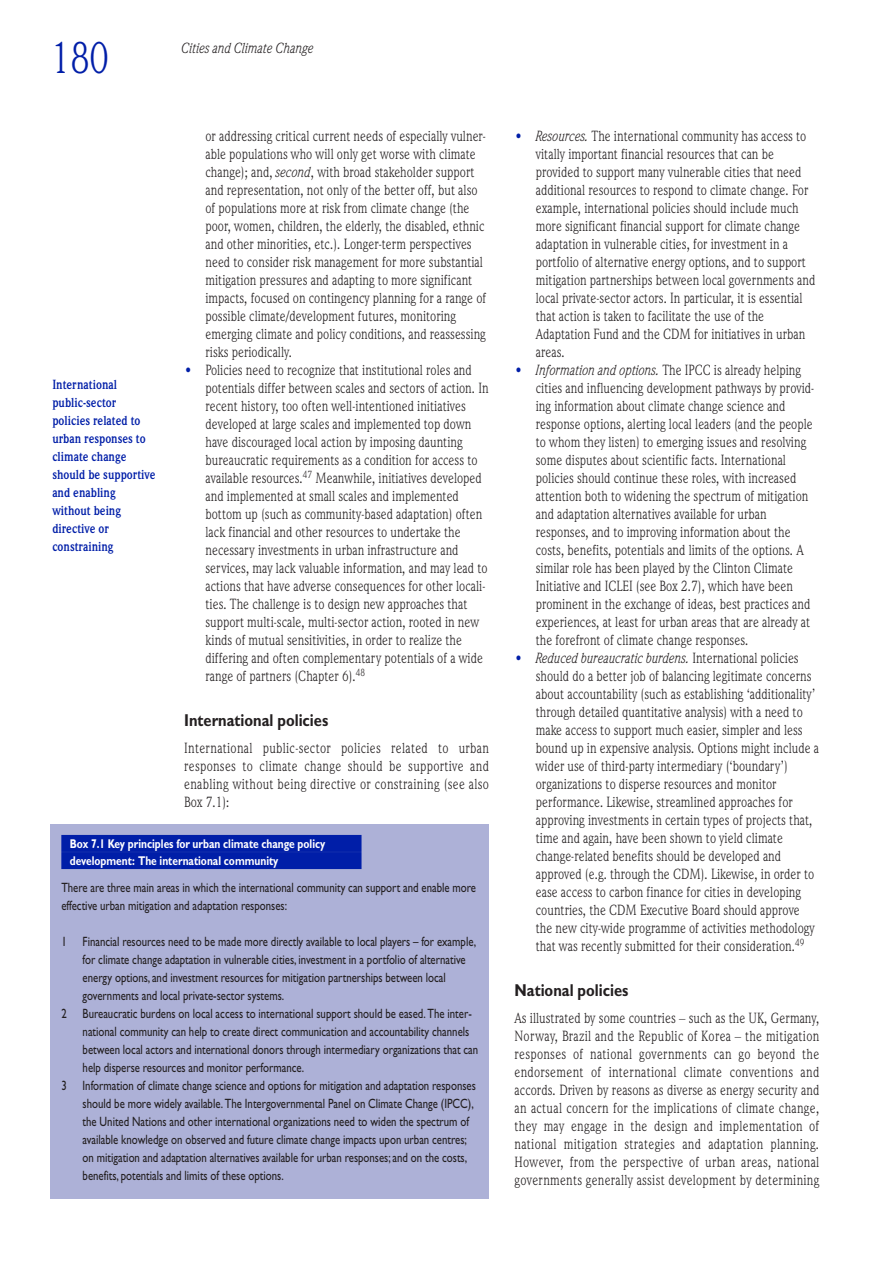
<style>
.page{position:relative;width:893px;height:1263px;background:#fff}
.page>*{position:absolute;margin:0;border:0;box-sizing:border-box;transform-origin:0 0}
.t1{font:45px "Weidemann IT Cby BT";color:#001ea8;scale:.85 1}
.t2{font:700 17.25px "Gill Sans";color:#231f20;scale:.85 1}
.t3{font:15px/18px "Weidemann IT Cby BT";color:#231f20;scale:.85 1}
.t4{font:italic 15px "Weidemann IT Cby BT";color:#231f20;scale:.85 1}
.t5{font:13.5px/18px "Gill Sans";color:#231f20;scale:.8 1}
.t6{font:700 13.5px/18px "Weidemann IT Cby BT";color:#001ea8;scale:.85 1}
.t7{font:700 12.75px/17.1px "Gill Sans";color:#fff;scale:.8 1}
.s1{font-style:italic}
.s2{font-size:16.5px;color:#001ea8}
</style>
<div class="page">
<div style="left:51px;top:824px;width:438px;height:375px;background:#adb1d7"></div>
<div style="left:61px;top:835px;width:300px;height:17px;background:#001ea8"></div>
<div style="left:61px;top:852px;width:300px;height:17px;background:#001ea8"></div>
<p class="t1" style="left:51px;top:43px;width:70px">180</p>
<p class="t4" style="left:181px;top:43px;width:157px">Cities and Climate Change</p>
<p class="t3" style="left:205px;top:128px;width:332px">or addressing critical current needs of especially vulner&shy;able populations who will only get worse with climate change); and, <span class="s1">second</span>, with broad stakeholder support and representation, not only of the better off, but also of populations more at risk from climate change (the poor, women, children, the elderly, the disabled, ethnic and other minorities, etc.). Longer-term perspectives need to consider risk management for more substantial mitigation pressures and adapting to more significant impacts, focused on contingency planning for a range of possible climate/development futures, monitoring emerging climate and policy conditions, and reassessing risks periodically.</p>
<p class="t3" style="left:205px;top:362px;width:335px;text-indent:-21px"><span class="s2">•</span> Policies need to recognize that institutional roles and potentials differ between scales and sectors of action. In recent history, too often well-intentioned initiatives developed at large scales and implemented top down have discouraged local action by imposing daunting bureaucratic requirements as a condition for access to available resources.<sup>47</sup> Meanwhile, initiatives developed and implemented at small scales and implemented bottom up (such as community-based adaptation) often lack financial and other resources to undertake the necessary investments in urban infrastructure and services, may lack valuable information, and may lead to actions that have adverse consequences for other locali&shy;ties. The challenge is to design new approaches that support multi-scale, multi-sector action, rooted in new kinds of mutual sensitivities, in order to realize the differing and often complementary potentials of a wide range of partners (Chapter 6).<sup>48</sup></p>
<p class="t2" style="left:184px;top:714px;width:171px">International policies</p>
<p class="t3" style="left:184px;top:740px;width:360px;text-align:justify">International public-sector policies related to urban responses to climate change should be supportive and enabling without being directive or constraining (see also Box 7.1):</p>
<p class="t7" style="left:70px;top:836px;width:321px">Box 7.1 Key principles for urban climate change policy development: The international community</p>
<p class="t5" style="left:61px;top:880px;width:520px">There are three main areas in which the international community can support and enable more effective urban mitigation and adaptation responses:</p>
<p class="t5" style="left:61px;top:934px;width:520px">1 Financial resources need to be made more directly available to local players – for example,</p>
<p class="t5" style="left:83px;top:952px;width:480px">for climate change adaptation in vulnerable cities, investment in a portfolio of alternative</p>
<p class="t5" style="left:83px;top:970px;width:455px">energy options, and investment resources for mitigation partnerships between local</p>
<p class="t5" style="left:83px;top:988px;width:253px">governments and local private-sector systems.</p>
<p class="t5" style="left:61px;top:1006px;width:514px">2 Bureaucratic burdens on local access to international support should be eased. The inter-</p>
<p class="t5" style="left:83px;top:1024px;width:485px">national community can help to create direct communication and accountability channels</p>
<p class="t5" style="left:83px;top:1042px;width:496px">between local actors and international donors through intermediary organizations that can</p>
<p class="t5" style="left:83px;top:1060px;width:278px">help disperse resources and monitor performance.</p>
<p class="t5" style="left:61px;top:1078px;width:519px">3 Information of climate change science and options for mitigation and adaptation responses</p>
<p class="t5" style="left:83px;top:1096px;width:490px">should be more widely available. The Intergovernmental Panel on Climate Change (IPCC),</p>
<p class="t5" style="left:83px;top:1114px;width:484px">the United Nations and other international organizations need to widen the spectrum of</p>
<p class="t5" style="left:83px;top:1132px;width:482px">available knowledge on observed and future climate change impacts upon urban centres;</p>
<p class="t5" style="left:83px;top:1150px;width:482px">on mitigation and adaptation alternatives available for urban responses; and on the costs,</p>
<p class="t5" style="left:83px;top:1168px;width:253px">benefits, potentials and limits of these options.</p>
<p class="t6" style="left:52px;top:376px;width:123px">International public-sector policies related to urban responses to climate change should be supportive and enabling without being directive or constraining</p>
<p class="t3" style="left:536px;top:128px;width:330px;text-indent:-21px"><span class="s2">•</span> <span class="s1">Resources.</span> The international community has access to vitally important financial resources that can be provided to support many vulnerable cities that need additional resources to respond to climate change. For example, international policies should include much more significant financial support for climate change adaptation in vulnerable cities, for investment in a portfolio of alternative energy options, and to support mitigation partnerships between local governments and local private-sector actors. In particular, it is essential that action is taken to facilitate the use of the Adaptation Fund and the CDM for initiatives in urban areas.</p>
<p class="t3" style="left:536px;top:362px;width:329px;text-indent:-21px"><span class="s2">•</span> <span class="s1">Information and options.</span> The IPCC is already helping cities and influencing development pathways by provid&shy;ing information about climate change science and response options, alerting local leaders (and the people to whom they listen) to emerging issues and resolving some disputes about scientific facts. International policies should continue these roles, with increased attention both to widening the spectrum of mitigation and adaptation alternatives available for urban responses, and to improving information about the costs, benefits, potentials and limits of the options. A similar role has been played by the Clinton Climate Initiative and ICLEI (see Box 2.7), which have been prominent in the exchange of ideas, best practices and experiences, at least for urban areas that are already at the forefront of climate change responses.</p>
<p class="t3" style="left:536px;top:650px;width:335px;text-indent:-21px"><span class="s2">•</span> <span class="s1">Reduced bureaucratic burdens.</span> International policies should do a better job of balancing legitimate concerns about accountability (such as establishing ‘additionality’ through detailed quantitative analysis) with a need to make access to support much easier, simpler and less bound up in expensive analysis. Options might include a wider use of third-party intermediary (‘boundary’) organizations to disperse resources and monitor performance. Likewise, streamlined approaches for approving investments in certain types of projects that, time and again, have been shown to yield climate change-related benefits should be developed and approved (e.g. through the CDM). Likewise, in order to ease access to carbon finance for cities in developing countries, the CDM Executive Board should approve the new city-wide programme of activities methodology that was recently submitted for their consideration.<sup>49</sup></p>
<p class="t2" style="left:514px;top:984px;width:135px">National policies</p>
<p class="t3" style="left:514px;top:1010px;width:360px;text-align:justify">As illustrated by some countries – such as the UK, Germany, Norway, Brazil and the Republic of Korea – the mitigation responses of national governments can go beyond the endorsement of international climate conventions and accords. Driven by reasons as diverse as energy security and an actual concern for the implications of climate change, they may engage in the design and implementation of national mitigation strategies and adaptation planning.<br>However, from the perspective of urban areas, national governments generally assist development by determining</p>
</div>
